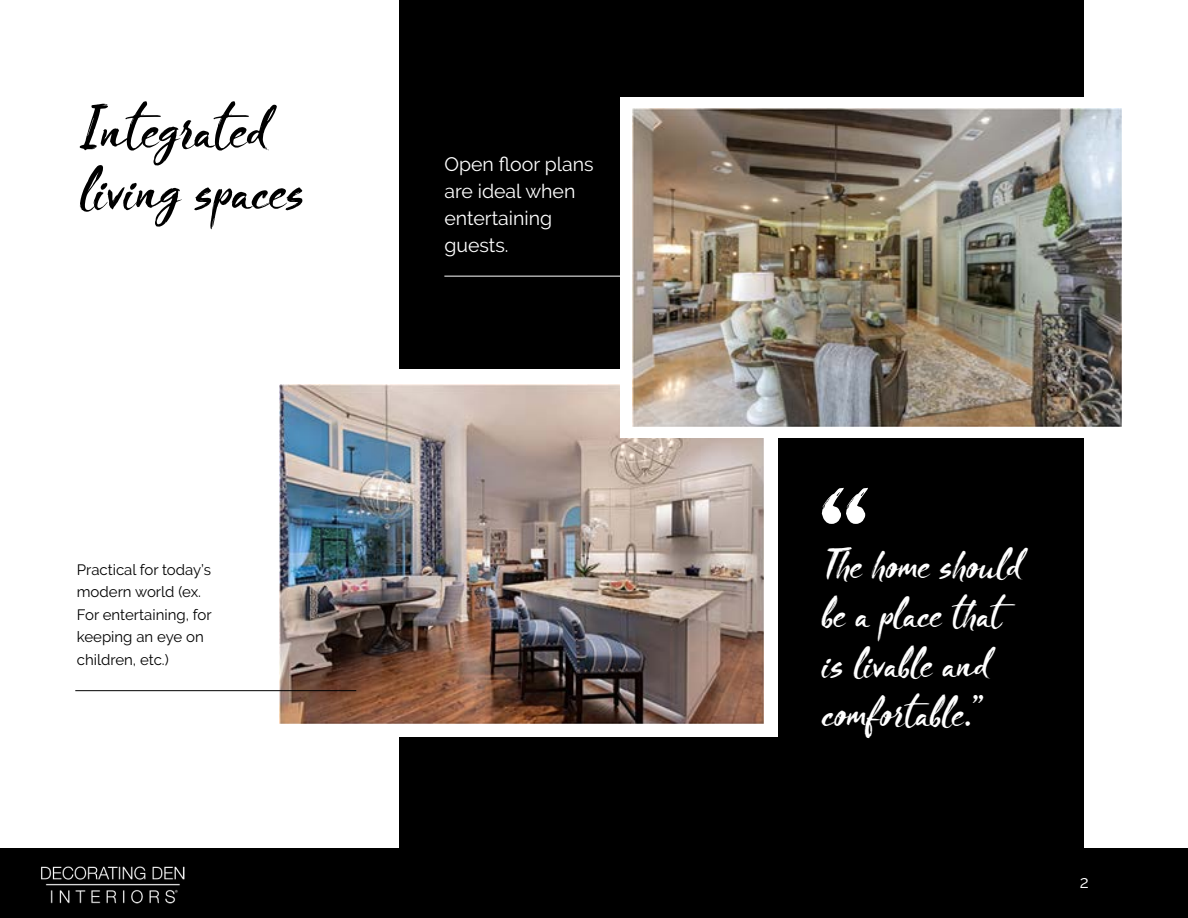
<style>
.page{position:relative;width:1188px;height:918px;background:#fff}
.page>*{position:absolute;margin:0;border:0;box-sizing:border-box;transform-origin:0 0}
.t1{font:51px/61.2px "Blooms";color:#000}
.t2{font:36px/49.5px "Blooms";color:#fff}
.t3{font:19.5px/27px "Raleway";color:#fff}
.t4{font:17.25px "Raleway";color:#fff}
.t5{font:15px/22.5px "Raleway";color:#000}
</style>
<div class="page">
<div style="left:0;top:848px;width:1188px;height:70px;background:#000"></div>
<img style="left:41px;top:866px;width:144px;height:38px">
<div style="left:400px;top:0;width:684px;height:864px;background:#000"></div>
<div style="left:267px;top:370px;width:511px;height:367px;background:#fff"></div>
<img style="left:279px;top:385px;width:485px;height:338px">
<div style="left:621px;top:97px;width:513px;height:341px;background:#fff"></div>
<img style="left:633px;top:108px;width:489px;height:319px">
<svg style="left:822px;top:488px;width:46px;height:36px"></svg>
<hr style="left:444px;top:276px;width:186px;height:1px;background:#fff">
<hr style="left:75px;top:690px;width:281px;height:1px;background:#000">
<h1 class="t1" style="left:79px;top:100px;width:226px">Integrated living spaces</h1>
<p class="t5" style="left:77px;top:558px;width:136px">Practical for today’s modern world (ex.<br>For entertaining, for keeping an eye on children, etc.)</p>
<h3 class="t3" style="left:444px;top:151px;width:151px">Open floor plans are ideal when entertaining guests.</h3>
<h2 class="t2" style="left:822px;top:541px;width:201px">The home should be a place that is livable and comfortable.”</h2>
<p class="t4" style="left:1080px;top:872px;width:10px">2</p>
</div>
